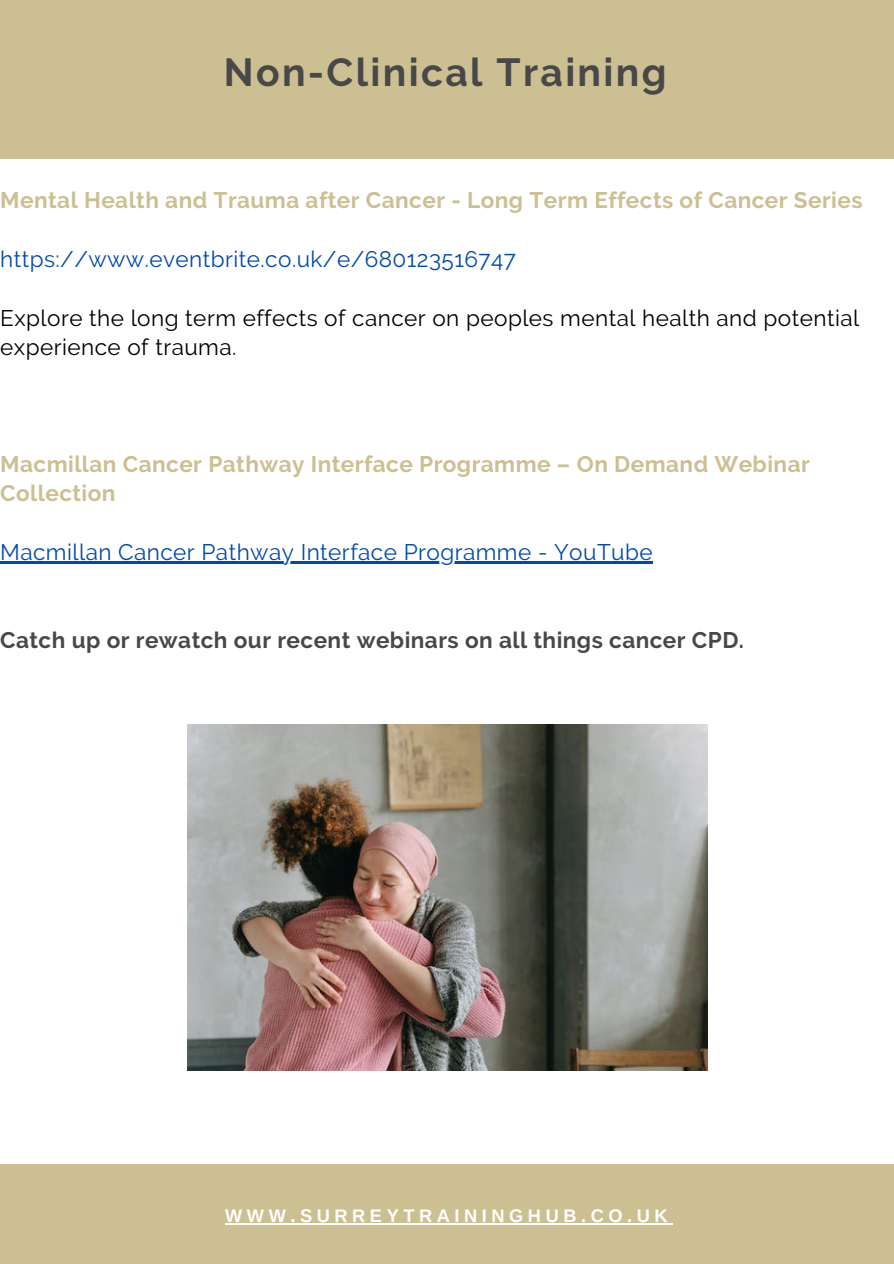
<style>
.page{position:relative;width:894px;height:1264px;background:#fff}
.page>*{position:absolute;margin:0;border:0;box-sizing:border-box;transform-origin:0 0}
.t1{font:700 39px "Raleway";letter-spacing:.06em;color:#484848}
.t2{font:700 22.5px/29.2px "Raleway";letter-spacing:.02em;color:#ccbf92}
.t3{font:22.5px "Raleway";letter-spacing:.02em;color:#004aad}
.t4{font:22.5px/29.2px "Raleway";letter-spacing:.02em;color:#000}
.t5{font:700 22.5px "Raleway";letter-spacing:.02em;color:#484848}
.t6{font:700 18.15px "Arimo";letter-spacing:.25em;color:#fff}
</style>
<div class="page">
<div style="left:0;top:0;width:893px;height:158px;background:#ccbf92"></div>
<div style="left:0;top:1164px;width:893px;height:99px;background:#ccbf92"></div>
<hr style="left:225px;top:1222px;width:447px;height:2px;background:#fff">
<hr style="left:0;top:561px;width:653px;height:2px;background:#004aad">
<img style="left:188px;top:724px;width:519px;height:346px">
<p class="t1" style="left:224px;top:49px;width:444px">Non-Clinical Training</p>
<p class="t2" style="left:0;top:186px;width:863px">Mental Health and Trauma after Cancer - Long Term Effects of Cancer Series</p>
<p class="t3" style="left:0;top:246px;width:517px">https://www.eventbrite.co.uk/e/680123516747</p>
<p class="t4" style="left:0;top:303px;width:860px">Explore the long term effects of cancer on peoples mental health and potential experience of trauma.</p>
<p class="t2" style="left:0;top:449px;width:810px">Macmillan Cancer Pathway Interface Programme – On Demand Webinar<br>Collection</p>
<p class="t3" style="left:0;top:538px;width:653px">Macmillan Cancer Pathway Interface Programme - YouTube</p>
<p class="t5" style="left:0;top:626px;width:745px">Catch up or rewatch our recent webinars on all things cancer CPD.</p>
<p class="t6" style="left:225px;top:1205px;width:444px">WWW.SURREYTRAININGHUB.CO.UK</p>
</div>
